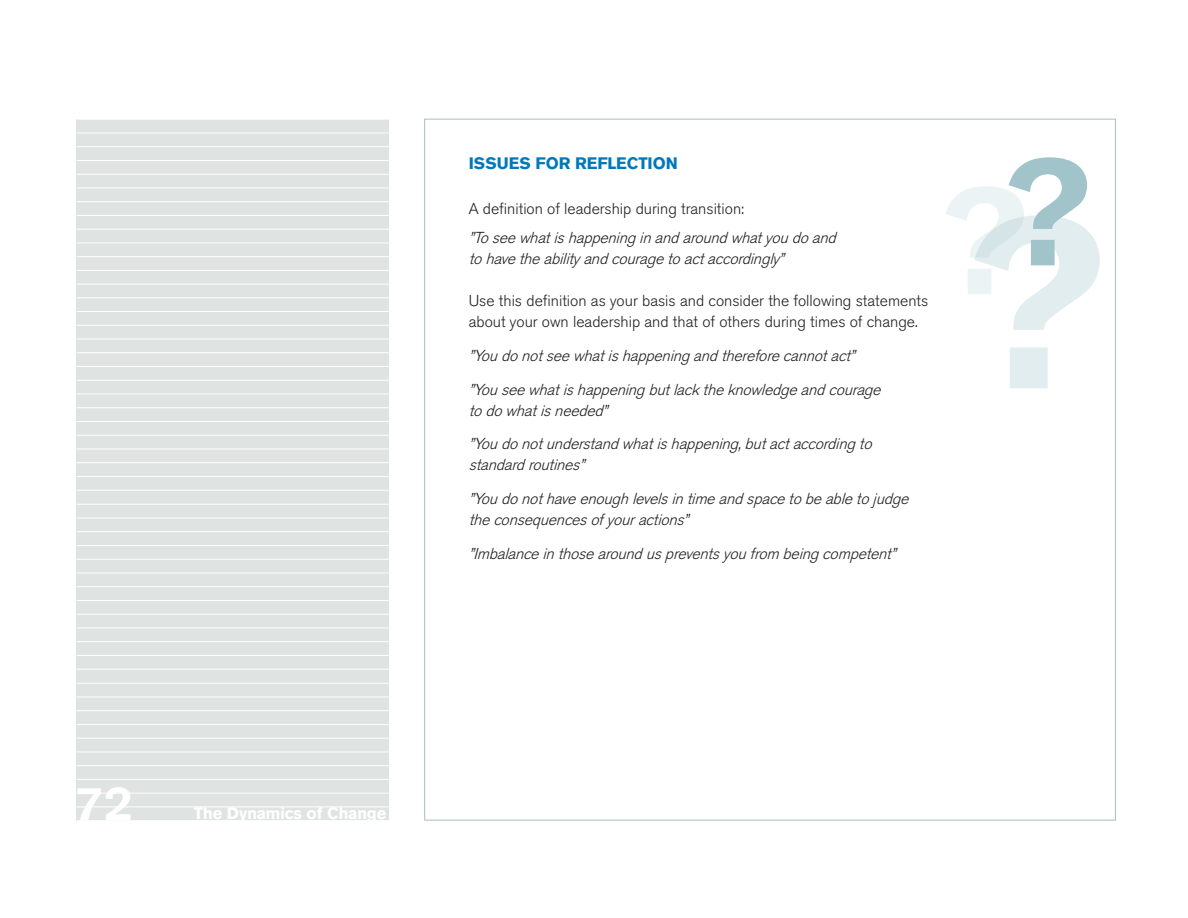
<style>
.page{position:relative;width:1188px;height:918px;background:#fff}
.page>*{position:absolute;margin:0;border:0;box-sizing:border-box;transform-origin:0 0}
.t1{font:700 240px "Volvo Sans Pro";color:#a1c4ca}
.t2{font:700 150px "Volvo Sans Pro";color:#a1c4ca}
.t3{font:700 45px "Volvo Sans Pro";color:#fff}
.t4{font:700 16.5px "Volvo Sans Pro";color:#fff}
.t5{font:700 16.5px "Volvo Sans Pro";color:#0078b9}
.t6{font:italic 300 15.75px/33.8px "Volvo Sans Pro";color:#231f20}
.t7{font:300 15.75px/21px "Volvo Sans Pro";color:#231f20}
</style>
<div class="page">
<div style="left:77px;top:119px;width:312px;height:702px;background:#dfe3e2"></div>
<hr style="left:77px;top:119px;width:312px;height:1px;background:#fff">
<hr style="left:77px;top:160px;width:312px;height:1px;background:#fff">
<hr style="left:77px;top:174px;width:312px;height:1px;background:#fff">
<hr style="left:77px;top:188px;width:312px;height:1px;background:#fff">
<hr style="left:77px;top:201px;width:312px;height:1px;background:#fff">
<hr style="left:77px;top:215px;width:312px;height:1px;background:#fff">
<hr style="left:77px;top:243px;width:312px;height:1px;background:#fff">
<hr style="left:77px;top:256px;width:312px;height:1px;background:#fff">
<hr style="left:77px;top:270px;width:312px;height:1px;background:#fff">
<hr style="left:77px;top:284px;width:312px;height:1px;background:#fff">
<hr style="left:77px;top:229px;width:312px;height:1px;background:#fff">
<hr style="left:77px;top:133px;width:312px;height:1px;background:#fff">
<hr style="left:77px;top:146px;width:312px;height:1px;background:#fff">
<hr style="left:77px;top:311px;width:312px;height:1px;background:#fff">
<hr style="left:77px;top:490px;width:312px;height:1px;background:#fff">
<hr style="left:77px;top:352px;width:312px;height:1px;background:#fff">
<hr style="left:77px;top:366px;width:312px;height:1px;background:#fff">
<hr style="left:77px;top:380px;width:312px;height:1px;background:#fff">
<hr style="left:77px;top:394px;width:312px;height:1px;background:#fff">
<hr style="left:77px;top:407px;width:312px;height:1px;background:#fff">
<hr style="left:77px;top:435px;width:312px;height:1px;background:#fff">
<hr style="left:77px;top:449px;width:312px;height:1px;background:#fff">
<hr style="left:77px;top:462px;width:312px;height:1px;background:#fff">
<hr style="left:77px;top:476px;width:312px;height:1px;background:#fff">
<hr style="left:77px;top:421px;width:312px;height:1px;background:#fff">
<hr style="left:77px;top:325px;width:312px;height:1px;background:#fff">
<hr style="left:77px;top:339px;width:312px;height:1px;background:#fff">
<hr style="left:77px;top:669px;width:312px;height:1px;background:#fff">
<hr style="left:77px;top:531px;width:312px;height:1px;background:#fff">
<hr style="left:77px;top:545px;width:312px;height:1px;background:#fff">
<hr style="left:77px;top:559px;width:312px;height:1px;background:#fff">
<hr style="left:77px;top:573px;width:312px;height:1px;background:#fff">
<hr style="left:77px;top:586px;width:312px;height:1px;background:#fff">
<hr style="left:77px;top:614px;width:312px;height:1px;background:#fff">
<hr style="left:77px;top:628px;width:312px;height:1px;background:#fff">
<hr style="left:77px;top:641px;width:312px;height:1px;background:#fff">
<hr style="left:77px;top:655px;width:312px;height:1px;background:#fff">
<hr style="left:77px;top:600px;width:312px;height:1px;background:#fff">
<hr style="left:77px;top:504px;width:312px;height:1px;background:#fff">
<hr style="left:77px;top:518px;width:312px;height:1px;background:#fff">
<hr style="left:77px;top:710px;width:312px;height:1px;background:#fff">
<hr style="left:77px;top:724px;width:312px;height:1px;background:#fff">
<hr style="left:77px;top:738px;width:312px;height:1px;background:#fff">
<hr style="left:77px;top:752px;width:312px;height:1px;background:#fff">
<hr style="left:77px;top:765px;width:312px;height:1px;background:#fff">
<hr style="left:77px;top:793px;width:312px;height:1px;background:#fff">
<hr style="left:77px;top:807px;width:312px;height:1px;background:#fff">
<hr style="left:77px;top:820px;width:312px;height:1px;background:#fff">
<hr style="left:77px;top:779px;width:312px;height:1px;background:#fff">
<hr style="left:77px;top:683px;width:312px;height:1px;background:#fff">
<hr style="left:77px;top:697px;width:312px;height:1px;background:#fff">
<hr style="left:77px;top:297px;width:312px;height:1px;background:#fff">
<p class="t5" style="left:469px;top:153px;width:211px">ISSUES FOR REFLECTION</p>
<p class="t7" style="left:469px;top:198px;width:277px">A definition of leadership during transition:</p>
<p class="t6" style="left:469px;top:227px;width:374px;line-height:21px">”Toseewhatishappeninginandaroundwhatyoudoand tohavetheability andcouragetoactaccordingly ”</p>
<p class="t7" style="left:469px;top:290px;width:461px">Use this definition as your basis and consider the following statements about your own leadership and that of others during times of change.</p>
<p class="t6" style="left:469px;top:339px;width:418px">”Youdonotseewhatishappeningandthereforecannotact” ”Youseewhatishappeningbutlacktheknowledgeandcourage</p>
<p class="t6" style="left:469px;top:393px;width:409px">todowhatisneeded” ”Youdonotunderstandwhatishappening,butactaccordingto</p>
<p class="t6" style="left:469px;top:448px;width:446px">standardroutines” ”Youdonothaveenoughlevelsintimeandspacetobeabletoj udge</p>
<p class="t6" style="left:469px;top:503px;width:433px">theconsequencesofyouractions” ”Imbalanceinthosearounduspreventsyoufrom beingcompetent”</p>
<h2 class="t2" style="left:942px;top:138px;width:151px">??</h2>
<h1 class="t1" style="left:969px;top:161px;width:139px">?</h1>
<h3 class="t3" style="left:76px;top:778px;width:59px">72</h3>
<p class="t4" style="left:194px;top:803px;width:194px">The Dynamics of Change</p>
</div>
